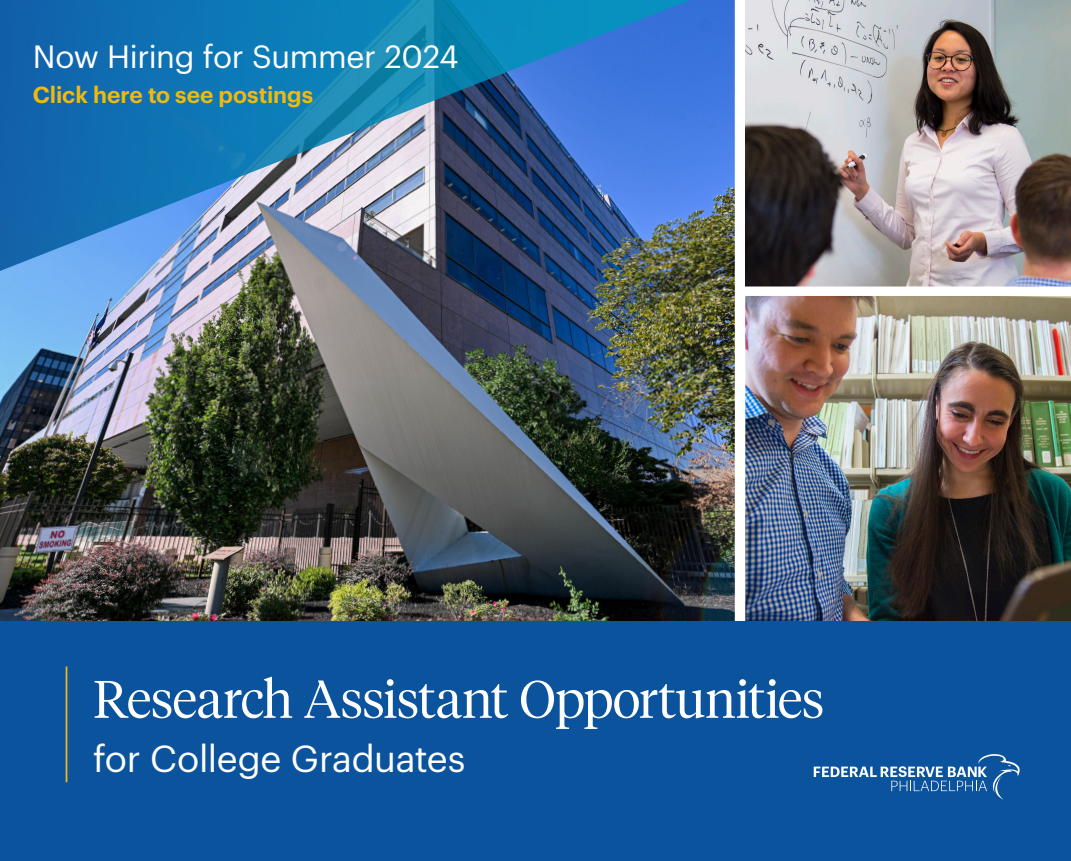
<style>
.page{position:relative;width:1071px;height:861px;background:#fff}
.page>*{position:absolute;margin:0;border:0;box-sizing:border-box;transform-origin:0 0}
.t1{font:300 52.5px "Tiempos Headline";letter-spacing:-.01em;color:#fff}
.t2{font:36.75px "Graphik";letter-spacing:-.01em;color:#fff}
.t3{font:31.5px "Graphik";letter-spacing:-.01em;color:#fff}
.t4{font:600 22.75px "Graphik";color:#f0ba0d}
</style>
<div class="page">
<img style="left:0;top:0;width:735px;height:621px">
<img style="left:745px;top:296px;width:326px;height:325px">
<div style="left:0;top:621px;width:1071px;height:240px;background:#0b549d"></div>
<img style="left:745px;top:0;width:326px;height:287px">
<hr style="left:66px;top:667px;width:1px;height:115px;background:#f0ba1b">
<svg style="left:814px;top:754px;width:206px;height:46px"></svg>
<img style="left:0;top:0;width:732px;height:281px">
<p class="t3" style="left:33px;top:33px;width:427px">Now Hiring for Summer 2024</p>
<p class="t4" style="left:33px;top:77px;width:282px">Click here to see postings</p>
<p class="t1" style="left:93px;top:664px;width:733px">Research Assistant Opportunities</p>
<p class="t2" style="left:93px;top:731px;width:374px">for College Graduates</p>
</div>
